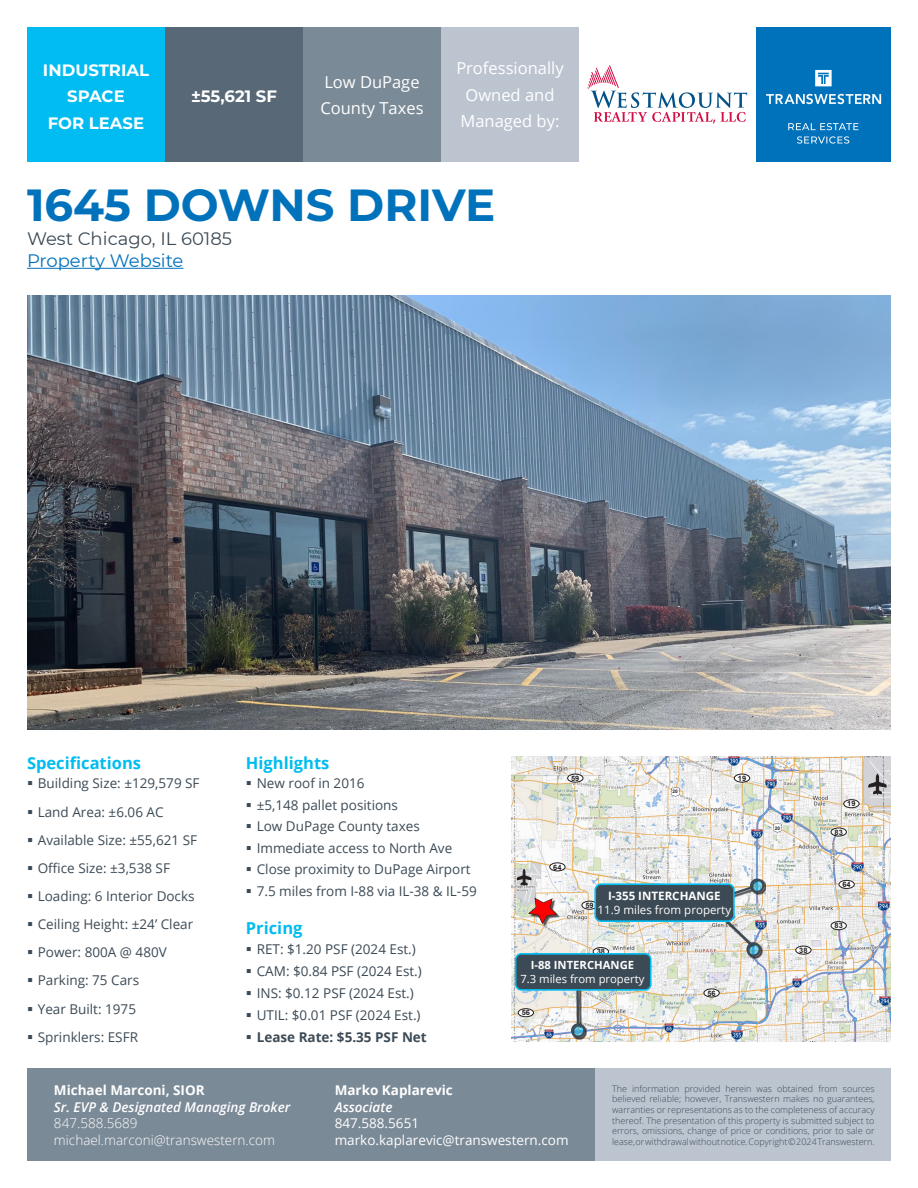
<style>
.page{position:relative;width:918px;height:1188px;background:#fff}
.page>*{position:absolute;margin:0;border:0;box-sizing:border-box;transform-origin:0 0}
.t1{font:700 45px "Montserrat";color:#0072bc}
.t2{font:18px "Montserrat";color:#3c4a55}
.t3{font:18px "Montserrat";color:#0072bc}
.t4{font:16.5px/26.4px "Open Sans";color:#fff}
.t5{font:700 16.5px/26.4px "Montserrat";color:#fff;text-align:center}
.t6{font:700 16.5px "Open Sans";color:#00bcf1}
.t7{font:13.5px "Open Sans";color:#3c4a55}
.t8{font:13.5px/16.5px "Open Sans";color:#fff}
.t9{font:300 13.5px/16.5px "Open Sans";color:#fff}
.t10{font:italic 600 13.5px "Open Sans";color:#fff}
.t11{font:700 13.5px "Open Sans";color:#fff}
.t12{font:700 13.5px "Open Sans";color:#3c4a55}
.t13{font:11.55px "Open Sans";color:#fff}
.t14{font:700 11.55px "Open Sans";color:#fff}
.t15{font:11.25px "Open Sans";color:#fff}
.t16{font:700 11.25px "Open Sans";color:#fff}
.t17{font:300 9px/10.6px "Open Sans";color:#3c4a55;text-align:justify}
.t18{font:700 7.5px "Arial";color:#231f20}
.t19{font:700 4.8px "Arial";color:#231f20}
</style>
<div class="page">
<hr style="left:27px;top:268px;width:157px;height:1px;background:#0072bc">
<div style="left:27px;top:27px;width:138px;height:135px;background:#00bcf1"></div>
<div style="left:165px;top:27px;width:138px;height:135px;background:#586876"></div>
<div style="left:303px;top:27px;width:138px;height:135px;background:#7b8a97"></div>
<div style="left:441px;top:27px;width:138px;height:135px;background:#bcc4d0"></div>
<div style="left:756px;top:27px;width:135px;height:135px;background:#0072bc"></div>
<svg style="left:797px;top:136px;width:52px;height:8px"></svg>
<svg style="left:788px;top:123px;width:70px;height:7px"></svg>
<svg style="left:815px;top:70px;width:17px;height:16px"></svg>
<svg style="left:766px;top:94px;width:115px;height:10px"></svg>
<svg style="left:588px;top:65px;width:159px;height:59px"></svg>
<div style="left:27px;top:1069px;width:569px;height:92px;background:#7b8a97"></div>
<div style="left:596px;top:1069px;width:295px;height:92px;background:#bcc4d0"></div>
<img style="left:27px;top:295px;width:864px;height:434px">
<img style="left:512px;top:756px;width:379px;height:286px">
<svg style="left:671px;top:788px;width:8px;height:8px"></svg>
<div style="left:529px;top:899px;width:32px;height:28px;background:#231f20;opacity:.75"></div>
<svg style="left:869px;top:774px;width:17px;height:20px"></svg>
<svg style="left:517px;top:870px;width:14px;height:15px"></svg>
<svg style="left:773px;top:814px;width:20px;height:18px"></svg>
<svg style="left:766px;top:779px;width:11px;height:9px"></svg>
<svg style="left:852px;top:863px;width:11px;height:9px"></svg>
<svg style="left:752px;top:830px;width:11px;height:9px"></svg>
<svg style="left:728px;top:756px;width:12px;height:9px"></svg>
<svg style="left:731px;top:1031px;width:12px;height:9px"></svg>
<svg style="left:878px;top:901px;width:11px;height:9px"></svg>
<svg style="left:879px;top:996px;width:12px;height:9px"></svg>
<svg style="left:545px;top:1030px;width:9px;height:9px"></svg>
<svg style="left:664px;top:1024px;width:9px;height:9px"></svg>
<svg style="left:793px;top:979px;width:9px;height:9px"></svg>
<div style="left:550px;top:863px;width:15px;height:8px;background:#fff;border-radius:50%"></div>
<div style="left:550px;top:863px;width:15px;height:8px;border:1px solid #231f20;border-radius:50%"></div>
<div style="left:593px;top:948px;width:16px;height:8px;background:#fff;border-radius:50%"></div>
<div style="left:593px;top:947px;width:16px;height:9px;border:1px solid #231f20;border-radius:50%"></div>
<div style="left:831px;top:922px;width:15px;height:8px;background:#fff;border-radius:50%"></div>
<div style="left:831px;top:921px;width:16px;height:9px;border:1px solid #231f20;border-radius:50%"></div>
<div style="left:831px;top:828px;width:15px;height:8px;background:#fff;border-radius:50%"></div>
<div style="left:831px;top:828px;width:16px;height:8px;border:1px solid #231f20;border-radius:50%"></div>
<div style="left:734px;top:774px;width:16px;height:8px;background:#fff;border-radius:50%"></div>
<div style="left:734px;top:774px;width:16px;height:8px;border:1px solid #231f20;border-radius:50%"></div>
<div style="left:844px;top:800px;width:15px;height:8px;background:#fff;border-radius:50%"></div>
<div style="left:844px;top:799px;width:15px;height:9px;border:1px solid #231f20;border-radius:50%"></div>
<div style="left:582px;top:901px;width:15px;height:8px;background:#fff;border-radius:50%"></div>
<div style="left:582px;top:901px;width:15px;height:8px;border:1px solid #231f20;border-radius:50%"></div>
<div style="left:518px;top:1009px;width:16px;height:8px;background:#fff;border-radius:50%"></div>
<div style="left:518px;top:1008px;width:16px;height:9px;border:1px solid #231f20;border-radius:50%"></div>
<div style="left:704px;top:989px;width:15px;height:8px;background:#fff;border-radius:50%"></div>
<div style="left:704px;top:989px;width:16px;height:8px;border:1px solid #231f20;border-radius:50%"></div>
<div style="left:568px;top:774px;width:15px;height:8px;background:#fff;border-radius:50%"></div>
<div style="left:567px;top:774px;width:16px;height:8px;border:1px solid #231f20;border-radius:50%"></div>
<div style="left:796px;top:946px;width:15px;height:8px;background:#fff;border-radius:50%"></div>
<div style="left:796px;top:946px;width:15px;height:8px;border:1px solid #231f20;border-radius:50%"></div>
<div style="left:839px;top:880px;width:15px;height:8px;background:#fff;border-radius:50%"></div>
<div style="left:839px;top:880px;width:16px;height:9px;border:1px solid #231f20;border-radius:50%"></div>
<div style="left:714px;top:909px;width:40px;height:39px;background:#231f20;opacity:.75"></div>
<svg style="left:693px;top:885px;width:73px;height:62px"></svg>
<div style="left:595px;top:884px;width:139px;height:37px;background:#3c4a55;border-radius:6px"></div>
<div style="left:594px;top:883px;width:141px;height:39px;border:2px solid #00bcf1;border-radius:6px"></div>
<div style="left:751px;top:879px;width:15px;height:16px;background:#231f20;opacity:.75"></div>
<div style="left:750px;top:879px;width:14px;height:14px;border:2px solid #3c4a55;border-radius:50%"></div>
<div style="left:747px;top:943px;width:16px;height:16px;background:#231f20;opacity:.75"></div>
<div style="left:746px;top:942px;width:15px;height:15px;border:2px solid #3c4a55;border-radius:50%"></div>
<hr style="left:578px;top:979px;width:4px;height:49px;background:#231f20;opacity:.75">
<svg style="left:575px;top:991px;width:5px;height:32px"></svg>
<div style="left:516px;top:954px;width:135px;height:36px;background:#3c4a55;border-radius:6px"></div>
<div style="left:515px;top:953px;width:137px;height:38px;border:2px solid #00bcf1;border-radius:6px"></div>
<div style="left:572px;top:1024px;width:15px;height:16px;background:#231f20;opacity:.75"></div>
<div style="left:571px;top:1023px;width:14px;height:15px;border:2px solid #3c4a55;border-radius:50%"></div>
<svg style="left:524px;top:891px;width:37px;height:35px"></svg>
<p class="t5" style="left:43px;top:56px;width:108px">INDUSTRIAL<br>SPACE<br>FOR LEASE</p>
<p class="t5" style="left:191px;top:83px;width:87px">±55,621 SF</p>
<p class="t4" style="left:320px;top:68px;width:105px">Low DuPage<br>County Taxes</p>
<p class="t4" style="left:456px;top:55px;width:109px;text-align:center">Professionally<br>Owned and<br>Managed by:</p>
<h1 class="t1" style="left:27px;top:172px;width:470px">1645 DOWNS DRIVE</h1>
<h2 class="t2" style="left:27px;top:227px;width:207px">West Chicago, IL 60185</h2>
<h2 class="t3" style="left:27px;top:248px;width:158px">Property Website</h2>
<p class="t6" style="left:27px;top:751px;width:116px">Specifications</p>
<p class="t7" style="left:38px;top:774px;width:163px">Building Size: ±129,579 SF</p>
<p class="t7" style="left:38px;top:802px;width:127px">Land Area: ±6.06 AC</p>
<p class="t7" style="left:38px;top:831px;width:161px">Available Size: ±55,621 SF</p>
<p class="t7" style="left:38px;top:859px;width:134px">Office Size: ±3,538 SF</p>
<p class="t7" style="left:38px;top:887px;width:158px">Loading: 6 Interior Docks</p>
<p class="t7" style="left:38px;top:915px;width:157px">Ceiling Height: ±24’ Clear</p>
<p class="t7" style="left:38px;top:943px;width:131px">Power: 800A @ 480V</p>
<p class="t7" style="left:38px;top:971px;width:103px">Parking: 75 Cars</p>
<p class="t7" style="left:38px;top:999px;width:100px">Year Built: 1975</p>
<p class="t7" style="left:38px;top:1028px;width:102px">Sprinklers: ESFR</p>
<p class="t6" style="left:246px;top:751px;width:85px">Highlights</p>
<p class="t7" style="left:257px;top:774px;width:109px">New roof in 2016</p>
<p class="t7" style="left:257px;top:796px;width:143px">±5,148 pallet positions</p>
<p class="t7" style="left:257px;top:817px;width:165px">Low DuPage County taxes</p>
<p class="t7" style="left:257px;top:839px;width:197px">Immediate access to North Ave</p>
<p class="t7" style="left:257px;top:860px;width:215px">Close proximity to DuPage Airport</p>
<p class="t7" style="left:257px;top:882px;width:222px">7.5 miles from I-88 via IL-38 &amp; IL-59</p>
<p class="t6" style="left:246px;top:916px;width:58px">Pricing</p>
<p class="t7" style="left:257px;top:940px;width:161px">RET: $1.20 PSF (2024 Est.)</p>
<p class="t7" style="left:257px;top:962px;width:167px">CAM: $0.84 PSF (2024 Est.)</p>
<p class="t7" style="left:257px;top:984px;width:159px">INS: $0.12 PSF (2024 Est.)</p>
<p class="t7" style="left:257px;top:1006px;width:165px">UTIL: $0.01 PSF (2024 Est.)</p>
<p class="t12" style="left:257px;top:1027px;width:172px">Lease Rate: $5.35 PSF Net</p>
<p class="t18" style="left:571px;top:773px;width:10px">59</p>
<p class="t19" style="left:673px;top:788px;width:7px">20</p>
<p class="t18" style="left:738px;top:773px;width:10px">19</p>
<p class="t18" style="left:553px;top:862px;width:10px">64</p>
<p class="t14" style="left:608px;top:888px;width:114px">I-355 INTERCHANGE</p>
<p class="t13" style="left:597px;top:902px;width:135px">11.9 miles from property</p>
<p class="t18" style="left:585px;top:900px;width:10px">59</p>
<p class="t18" style="left:597px;top:946px;width:10px">38</p>
<p class="t16" style="left:531px;top:957px;width:105px">I-88 INTERCHANGE</p>
<p class="t15" style="left:521px;top:971px;width:125px">7.3 miles from property</p>
<p class="t18" style="left:522px;top:1008px;width:10px">56</p>
<p class="t18" style="left:707px;top:988px;width:10px">56</p>
<p class="t19" style="left:775px;top:825px;width:7px">20</p>
<p class="t18" style="left:799px;top:945px;width:10px">38</p>
<p class="t18" style="left:847px;top:799px;width:10px">19</p>
<p class="t18" style="left:835px;top:827px;width:10px">83</p>
<p class="t18" style="left:843px;top:879px;width:10px">64</p>
<p class="t18" style="left:835px;top:920px;width:10px">83</p>
<p class="t11" style="left:54px;top:1081px;width:152px">Michael Marconi, SIOR</p>
<p class="t10" style="left:54px;top:1098px;width:238px">Sr. EVP &amp; Designated Managing Broker</p>
<p class="t9" style="left:54px;top:1115px;width:223px">847.588.5689 michael.marconi@transwestern.com</p>
<p class="t11" style="left:335px;top:1081px;width:120px">Marko Kaplarevic</p>
<p class="t10" style="left:335px;top:1098px;width:59px">Associate</p>
<p class="t8" style="left:335px;top:1115px;width:235px">847.588.5651 marko.kaplarevic@transwestern.com</p>
<p class="t17" style="left:612px;top:1083px;width:264px">The information provided herein was obtained from sources believed reliable; however, Transwestern makes no guarantees, warranties or representations as to the completeness of accuracy thereof. The presentation of this property is submitted subject to errors, omissions, change of price or conditions, prior to sale or lease, or withdrawal without notice. Copyright © 2024 Transwestern.</p>
</div>
